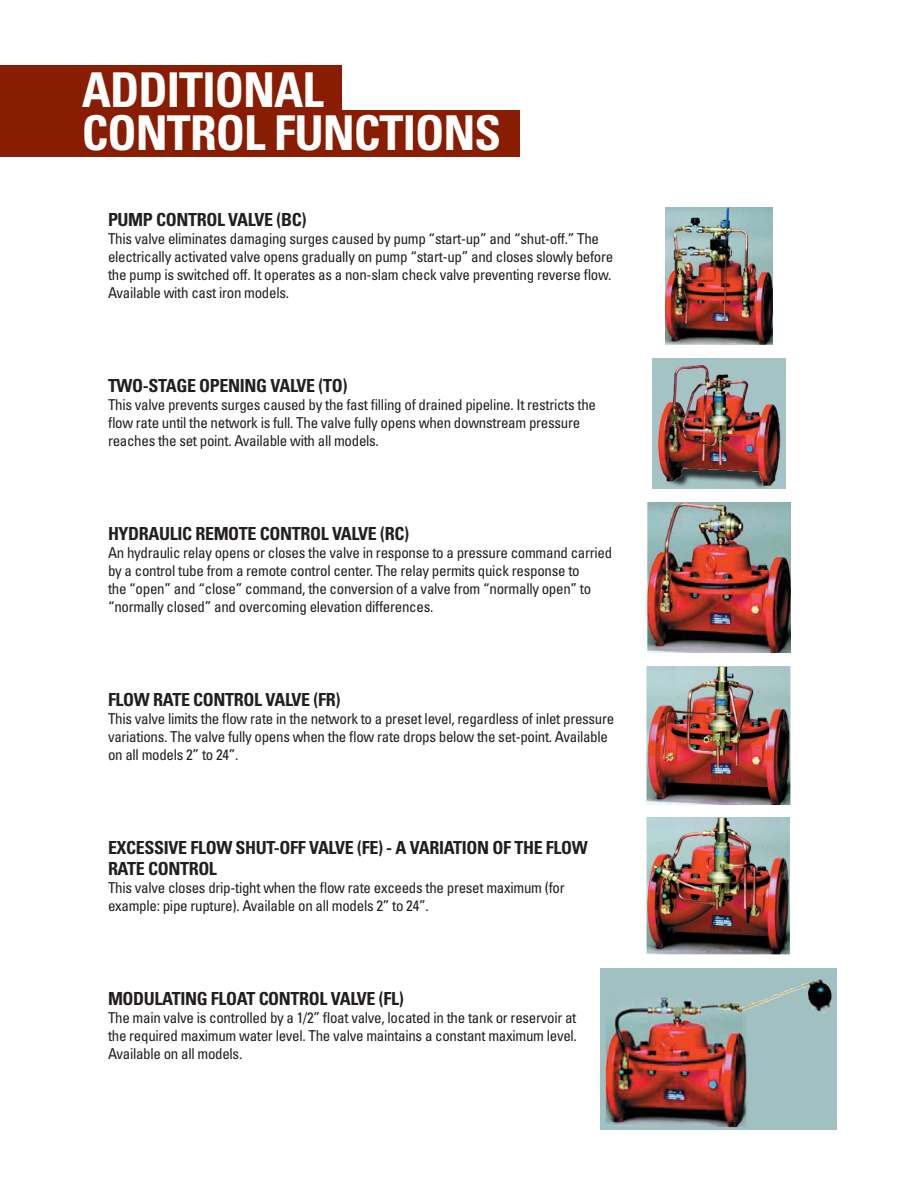
<style>
.page{position:relative;width:918px;height:1188px;background:#fff}
.page>*{position:absolute;margin:0;border:0;box-sizing:border-box;transform-origin:0 0}
.t1{font:700 condensed 48px "Univers LT Std";letter-spacing:-.02em;color:#fff}
.t2{font:700 condensed 18px/21px "Univers LT Std";letter-spacing:-.02em;color:#231f20}
.t3{font:condensed 15px/18px "Univers LT Std";letter-spacing:-.02em;color:#231f20}
</style>
<div class="page">
<img style="left:665px;top:207px;width:107px;height:138px">
<img style="left:652px;top:359px;width:133px;height:130px">
<img style="left:647px;top:502px;width:143px;height:151px">
<img style="left:647px;top:666px;width:144px;height:138px">
<img style="left:647px;top:818px;width:143px;height:137px">
<img style="left:601px;top:968px;width:236px;height:161px">
<div style="left:0;top:66px;width:341px;height:46px;background:#891d02"></div>
<div style="left:0;top:110px;width:519px;height:47px;background:#891d02"></div>
<p class="t1" style="left:82px;top:61px;width:244px">ADDITIONAL</p>
<p class="t1" style="left:82px;top:104px;width:421px">CONTROL FUNCTIONS</p>
<p class="t2" style="left:108px;top:209px;width:200px">PUMP CONTROL VALVE (BC)</p>
<p class="t3" style="left:108px;top:230px;width:507px">This valve eliminates damaging surges caused by pump “start-up” and “shut-off.” The electrically activated valve opens gradually on pump “start-up” and closes slowly before the pump is switched off. It operates as a non-slam check valve preventing reverse flow.<br>Available with cast iron models.</p>
<p class="t2" style="left:108px;top:375px;width:241px">TWO-STAGE OPENING VALVE (TO)</p>
<p class="t3" style="left:108px;top:396px;width:490px">This valve prevents surges caused by the fast filling of drained pipeline. It restricts the flow rate until the network is full. The valve fully opens when downstream pressure reaches the set point. Available with all models.</p>
<p class="t2" style="left:108px;top:523px;width:303px">HYDRAULIC REMOTE CONTROL VALVE (RC)</p>
<p class="t3" style="left:108px;top:544px;width:506px">An hydraulic relay opens or closes the valve in response to a pressure command carried by a control tube from a remote control center. The relay permits quick response to<br>the “open” and “close” command, the conversion of a valve from “normally open” to “normally closed” and overcoming elevation differences.</p>
<p class="t2" style="left:108px;top:689px;width:234px">FLOW RATE CONTROL VALVE (FR)</p>
<p class="t3" style="left:108px;top:710px;width:508px">This valve limits the flow rate in the network to a preset level, regardless of inlet pressure variations. The valve fully opens when the flow rate drops below the set-point. Available on all models 2” to 24”.</p>
<p class="t2" style="left:108px;top:837px;width:481px">EXCESSIVE FLOW SHUT-OFF VALVE (FE) - A VARIATION OF THE FLOW<br>RATE CONTROL</p>
<p class="t3" style="left:108px;top:878px;width:458px">This valve closes drip-tight when the flow rate exceeds the preset maximum (for example: pipe rupture). Available on all models 2” to 24”.</p>
<p class="t2" style="left:108px;top:988px;width:297px">MODULATING FLOAT CONTROL VALVE (FL)</p>
<p class="t3" style="left:108px;top:1008px;width:470px;text-align:justify">The main valve is controlled by a 1/2” float valve, located in the tank or reservoir at the required maximum water level. The valve maintains a constant maximum level.<br>Available on all models.</p>
</div>
